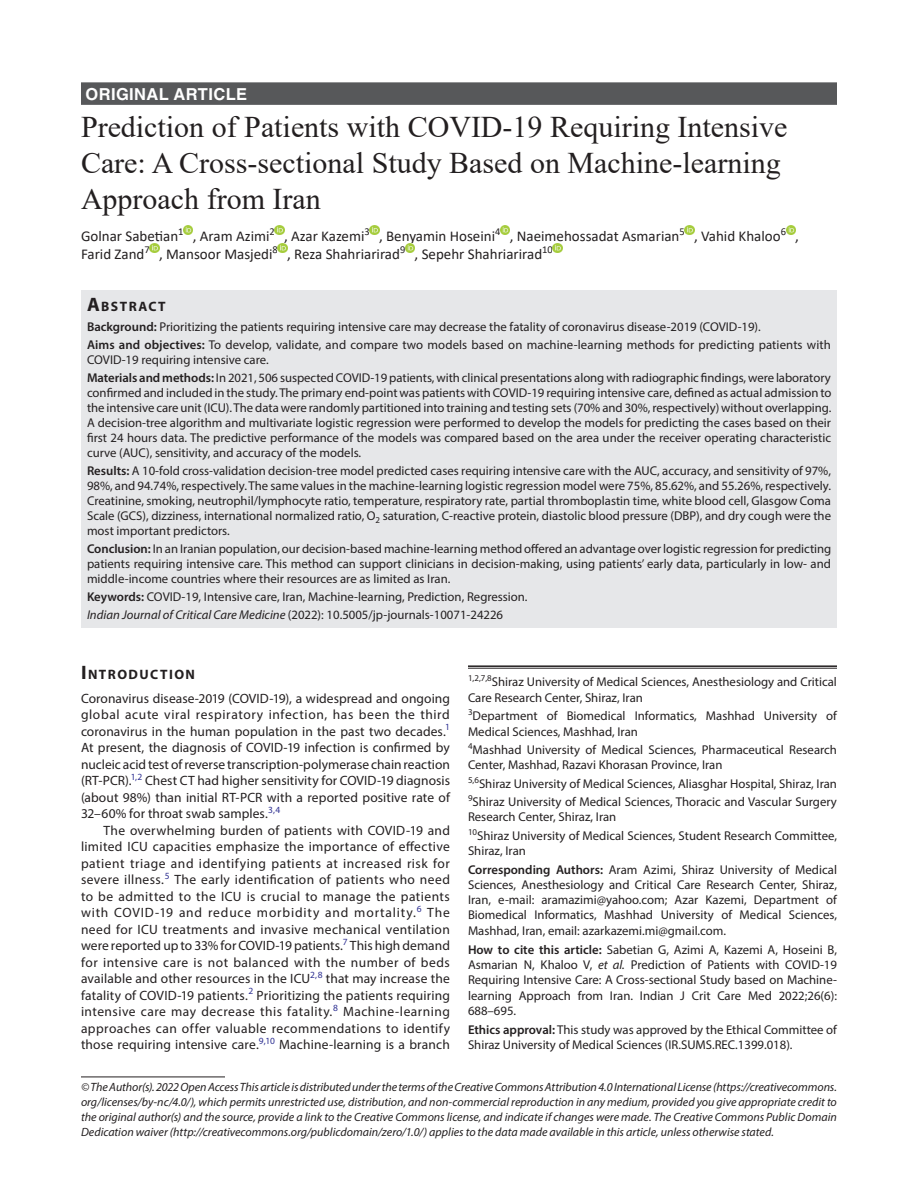
<style>
.page{position:relative;width:918px;height:1188px;background:#fff}
.page>*{position:absolute;margin:0;border:0;box-sizing:border-box;transform-origin:0 0}
.t1{font:30px/36px "Times New Roman";color:#231f20}
.ArticleType{font:700 16.5px "Helvetica LT Std";letter-spacing:.025em;color:#fff}
.AuthorName{font:15px/18px "Calibri";color:#231f20}
.Head-1-first{font:700 13.65px "Myriad Pro";letter-spacing:.105em;color:#231f20}
.AbstractTitle{font:700 13.65px "Myriad Pro";letter-spacing:.105em;color:#231f20}
.Para-Indent{font:13.5px/16.5px "Myriad Pro";letter-spacing:.01em;color:#231f20;text-align:justify}
.Para-NoIndent{font:13.5px/16.5px "Myriad Pro";letter-spacing:.005em;color:#231f20;text-align:justify}
.Abstract-Para-first{font:12.75px/15px "Myriad Pro";color:#231f20;text-align:justify}
.Affiliation{font:12.75px/15.3px "Myriad Pro";color:#231f20}
.Corresponding_Author{font:12.75px/15.3px "Myriad Pro";color:#231f20;text-align:justify}
.How_to_Cite{font:12.75px/15.3px "Myriad Pro";color:#231f20;text-align:justify}
.Source{font:12.75px/15.3px "Myriad Pro";color:#231f20}
.Affiliation-first{font:12.75px/15.3px "Myriad Pro";color:#231f20}
.Keywords{font:12.75px "Myriad Pro";color:#231f20}
.JT_DOI{font:12.75px "Myriad Pro";color:#231f20}
.FootNote{font:italic 12px/15px "Myriad Pro";color:#231f20;text-align:justify}
.s1{font-size:19.5px}
.s2{font-weight:600}
.s3{font-style:italic}
</style>
<div class="page">
<div style="left:81px;top:82px;width:756px;height:23px;background:#57585a"></div>
<div style="left:81px;top:290px;width:756px;height:26px;background:#e6e7e9"></div>
<div style="left:81px;top:315px;width:756px;height:25px;background:#e6e7e9"></div>
<div style="left:81px;top:333px;width:756px;height:40px;background:#e6e7e9"></div>
<div style="left:81px;top:366px;width:756px;height:100px;background:#e6e7e9"></div>
<div style="left:81px;top:459px;width:756px;height:85px;background:#e6e7e9"></div>
<div style="left:81px;top:537px;width:756px;height:55px;background:#e6e7e9"></div>
<div style="left:81px;top:585px;width:756px;height:25px;background:#e6e7e9"></div>
<div style="left:81px;top:603px;width:756px;height:25px;background:#e6e7e9"></div>
<svg style="left:184px;top:225px;width:9px;height:10px"></svg>
<svg style="left:275px;top:225px;width:9px;height:10px"></svg>
<svg style="left:370px;top:225px;width:9px;height:10px"></svg>
<svg style="left:501px;top:225px;width:9px;height:10px"></svg>
<svg style="left:685px;top:225px;width:9px;height:10px"></svg>
<svg style="left:786px;top:225px;width:9px;height:10px"></svg>
<svg style="left:150px;top:243px;width:9px;height:10px"></svg>
<svg style="left:278px;top:243px;width:9px;height:10px"></svg>
<svg style="left:405px;top:243px;width:10px;height:10px"></svg>
<svg style="left:553px;top:243px;width:9px;height:10px"></svg>
<hr style="left:81px;top:1077px;width:144px;height:1px;background:#231f20">
<hr style="left:468px;top:665px;width:369px;height:2px;background:#231f20">
<hr style="left:468px;top:668px;width:369px;height:1px;background:#231f20">
<p class="ArticleType" style="left:86px;top:84px;width:163px">ORIGINAL ARTICLE</p>
<p class="t1" style="left:81px;top:108px;width:708px">Prediction of Patients with COVID-19 Requiring Intensive<br>Care: A Cross-sectional Study Based on Machine-learning<br>Approach from Iran</p>
<p class="AuthorName" style="left:81px;top:226px;width:720px">Golnar Sabetian<sup>1</sup> , Aram Azimi<sup>2</sup> , Azar Kazemi<sup>3</sup> , Benyamin Hoseini<sup>4</sup> , Naeimehossadat Asmarian<sup>5</sup> , Vahid Khaloo<sup>6</sup> ,<br>Farid Zand<sup>7</sup> , Mansoor Masjedi<sup>8</sup> , Reza Shahriarirad<sup>9</sup> , Sepehr Shahriarirad<sup>10</sup></p>
<p class="AbstractTitle" style="left:87px;top:298px;width:80px"><span class="s1">A</span>BSTRACT</p>
<p class="Abstract-Para-first" style="left:87px;top:319px;width:675px"><span class="s2">Background:</span> Prioritizing the patients requiring intensive care may decrease the fatality of coronavirus disease-2019 (COVID-19).</p>
<p class="Abstract-Para-first" style="left:87px;top:337px;width:745px"><span class="s2">Aims and objectives:</span> To develop, validate, and compare two models based on machine-learning methods for predicting patients with<br>COVID-19 requiring intensive care.</p>
<p class="Abstract-Para-first" style="left:87px;top:370px;width:746px"><span class="s2">Materials and methods:</span> In 2021, 506 suspected COVID-19 patients, with clinical presentations along with radiographic findings, were laboratory confirmed and included in the study. The primary end-point was patients with COVID-19 requiring intensive care, defined as actual admission to the intensive care unit (ICU). The data were randomly partitioned into training and testing sets (70% and 30%, respectively) without overlapping.<br>A decision-tree algorithm and multivariate logistic regression were performed to develop the models for predicting the cases based on their first 24 hours data. The predictive performance of the models was compared based on the area under the receiver operating characteristic curve (AUC), sensitivity, and accuracy of the models.</p>
<p class="Abstract-Para-first" style="left:87px;top:463px;width:746px"><span class="s2">Results:</span> A 10-fold cross-validation decision-tree model predicted cases requiring intensive care with the AUC, accuracy, and sensitivity of 97%, 98%, and 94.74%, respectively. The same values in the machine-learning logistic regression model were 75%, 85.62%, and 55.26%, respectively.<br>Creatinine, smoking, neutrophil/lymphocyte ratio, temperature, respiratory rate, partial thromboplastin time, white blood cell, Glasgow Coma Scale (GCS), dizziness, international normalized ratio, O<sub>2</sub> saturation, C-reactive protein, diastolic blood pressure (DBP), and dry cough were the most important predictors.</p>
<p class="Abstract-Para-first" style="left:87px;top:541px;width:746px"><span class="s2">Conclusion:</span> In an Iranian population, our decision-based machine-learning method offered an advantage over logistic regression for predicting patients requiring intensive care. This method can support clinicians in decision-making, using patients’ early data, particularly in low- and middle-income countries where their resources are as limited as Iran.</p>
<p class="Keywords" style="left:87px;top:588px;width:442px"><span class="s2">Keywords:</span> COVID-19, Intensive care, Iran, Machine-learning, Prediction, Regression.</p>
<p class="JT_DOI" style="left:87px;top:606px;width:418px"><span class="s3">Indian Journal of Critical Care Medicine</span> (2022): 10.5005/jp-journals-10071-24226</p>
<p class="Head-1-first" style="left:81px;top:665px;width:116px"><span class="s1">I</span>NTRODUCTION</p>
<p class="Para-NoIndent" style="left:81px;top:690px;width:371px">Coronavirus disease-2019 (COVID-19), a widespread and ongoing global acute viral respiratory infection, has been the third coronavirus in the human population in the past two decades.<sup>1<br></sup>At present, the diagnosis of COVID-19 infection is confirmed by nucleic acid test of reverse transcription-polymerase chain reaction (RT-PCR).<sup>1,2</sup> Chest CT had higher sensitivity for COVID-19 diagnosis (about 98%) than initial RT-PCR with a reported positive rate of 32–60% for throat swab samples.<sup>3,4</sup></p>
<p class="Para-Indent" style="left:81px;top:822px;width:371px;text-indent:22px">The overwhelming burden of patients with COVID-19 and limited ICU capacities emphasize the importance of effective patient triage and identifying patients at increased risk for severe illness.<sup>5</sup> The early identification of patients who need to be admitted to the ICU is crucial to manage the patients with COVID-19 and reduce morbidity and mortality.<sup>6</sup> The need for ICU treatments and invasive mechanical ventilation were reported up to 33% for COVID-19 patients.<sup>7</sup> This high demand for intensive care is not balanced with the number of beds available and other resources in the ICU<sup>2,8</sup> that may increase the fatality of COVID-19 patients.<sup>2</sup> Prioritizing the patients requiring intensive care may decrease this fatality.<sup>8</sup> Machine-learning approaches can offer valuable recommendations to identify those requiring intensive care.<sup>9,10</sup> Machine-learning is a branch</p>
<p class="FootNote" style="left:81px;top:1079px;width:758px">© The Author(s). 2022 Open Access This article is distributed under the terms of the Creative Commons Attribution 4.0 International License (https://creativecommons. org/licenses/by-nc/4.0/), which permits unrestricted use, distribution, and non-commercial reproduction in any medium, provided you give appropriate credit to the original author(s) and the source, provide a link to the Creative Commons license, and indicate if changes were made. The Creative Commons Public Domain Dedication waiver (http://creativecommons.org/publicdomain/zero/1.0/) applies to the data made available in this article, unless otherwise stated.</p>
<p class="Affiliation-first" style="left:468px;top:674px;width:370px"><sup>1,2,7,8</sup>Shiraz University of Medical Sciences, Anesthesiology and Critical<br>Care Research Center, Shiraz, Iran</p>
<p class="Affiliation" style="left:468px;top:708px;width:370px"><sup>3</sup>Department of Biomedical Informatics, Mashhad University of<br>Medical Sciences, Mashhad, Iran</p>
<p class="Affiliation" style="left:468px;top:742px;width:370px"><sup>4</sup>Mashhad University of Medical Sciences, Pharmaceutical Research<br>Center, Mashhad, Razavi Khorasan Province, Iran</p>
<p class="Affiliation" style="left:468px;top:776px;width:371px"><sup>5,6</sup>Shiraz University of Medical Sciences, Aliasghar Hospital, Shiraz, Iran</p>
<p class="Affiliation" style="left:468px;top:794px;width:370px"><sup>9</sup>Shiraz University of Medical Sciences, Thoracic and Vascular Surgery<br>Research Center, Shiraz, Iran</p>
<p class="Affiliation" style="left:468px;top:828px;width:371px"><sup>10</sup>Shiraz University of Medical Sciences, Student Research Committee,<br>Shiraz, Iran</p>
<p class="Corresponding_Author" style="left:468px;top:861px;width:371px"><span class="s2">Corresponding Authors:</span> Aram Azimi, Shiraz University of Medical Sciences, Anesthesiology and Critical Care Research Center, Shiraz, Iran, e-mail: aramazimi@yahoo.com; Azar Kazemi, Department of Biomedical Informatics, Mashhad University of Medical Sciences, Mashhad, Iran, email: azarkazemi.mi@gmail.com.</p>
<p class="How_to_Cite" style="left:468px;top:941px;width:371px"><span class="s2">How to cite this article:</span> Sabetian G, Azimi A, Kazemi A, Hoseini B, Asmarian N, Khaloo V, <span class="s3">et al.</span> Prediction of Patients with COVID-19<br>Requiring Intensive Care: A Cross-sectional Study based on Machine&shy;learning Approach from Iran. Indian J Crit Care Med 2022;26(6):<br>688–695.</p>
<p class="Source" style="left:468px;top:1022px;width:370px"><span class="s2">Ethics approval:</span> This study was approved by the Ethical Committee of<br>Shiraz University of Medical Sciences (IR.SUMS.REC.1399.018).</p>
</div>
